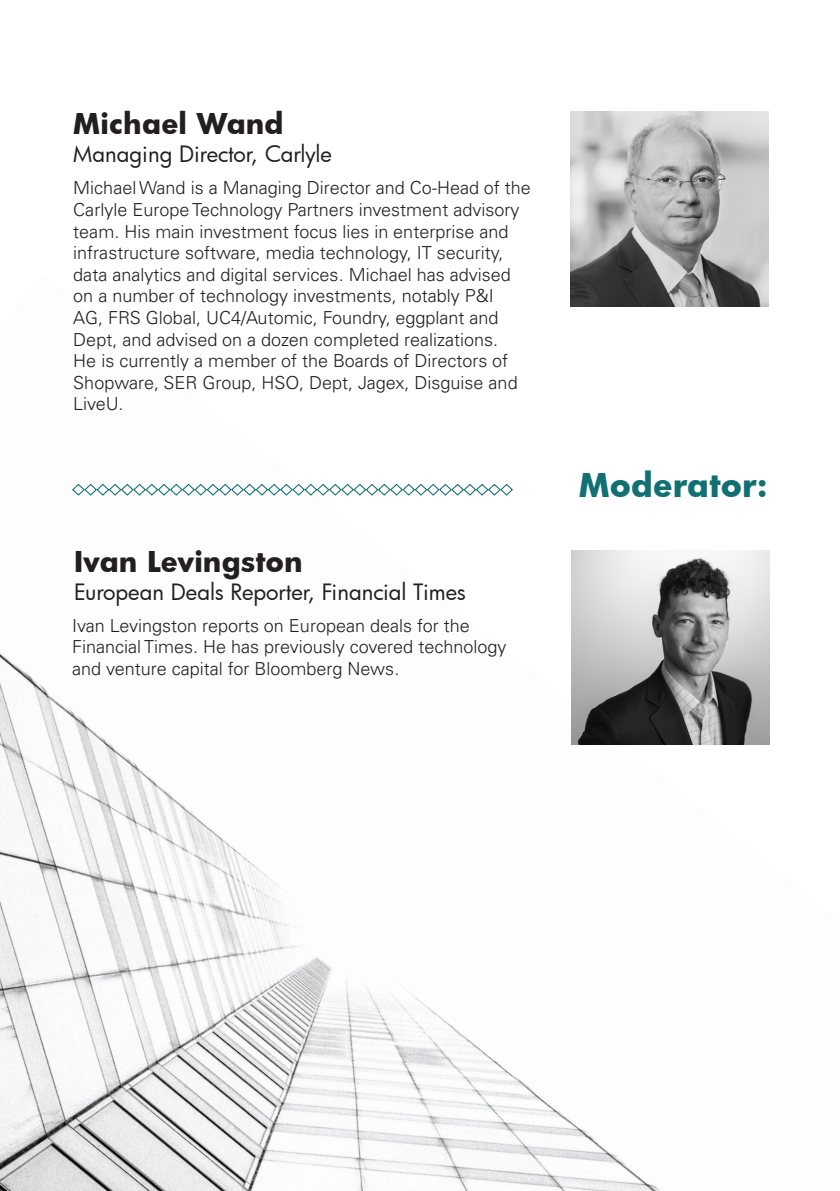
<style>
.page{position:relative;width:840px;height:1191px;background:#fff}
.page>*{position:absolute;margin:0;border:0;box-sizing:border-box;transform-origin:0 0}
.t1{font:700 32px "Futura";color:#107072}
.t2{font:700 28px "Futura";color:#231f20}
.t3{font:22px "Futura";color:#231f20}
.t4{font:300 18px/21.6px "Univers LT Pro 45";color:#231f20}
</style>
<div class="page">
<img style="left:0;top:275px;width:770px;height:916px">
<img style="left:571px;top:550px;width:197px;height:195px">
<img style="left:570px;top:112px;width:197px;height:194px">
<svg style="left:71px;top:483px;width:442px;height:13px"></svg>
<p class="t2" style="left:73px;top:104px;width:212px">Michael Wand</p>
<p class="t3" style="left:73px;top:139px;width:260px">Managing Director, Carlyle</p>
<p class="t4" style="left:73px;top:177px;width:458px">Michael Wand is a Managing Director and Co-Head of the Carlyle Europe Technology Partners investment advisory team. His main investment focus lies in enterprise and infrastructure software, media technology, IT security, data analytics and digital services. Michael has advised on a number of technology investments, notably P&amp;I<br>AG, FRS Global, UC4/Automic, Foundry, eggplant and Dept, and advised on a dozen completed realizations.<br>He is currently a member of the Boards of Directors of Shopware, SER Group, HSO, Dept, Jagex, Disguise and LiveU.</p>
<p class="t2" style="left:74px;top:542px;width:230px">Ivan Levingston</p>
<p class="t3" style="left:74px;top:577px;width:393px">European Deals Reporter, Financial Times</p>
<p class="t4" style="left:72px;top:614px;width:435px">Ivan Levingston reports on European deals for the<br>Financial Times. He has previously covered technology and venture capital for Bloomberg News.</p>
<p class="t1" style="left:578px;top:462px;width:191px">Moderator:</p>
</div>
